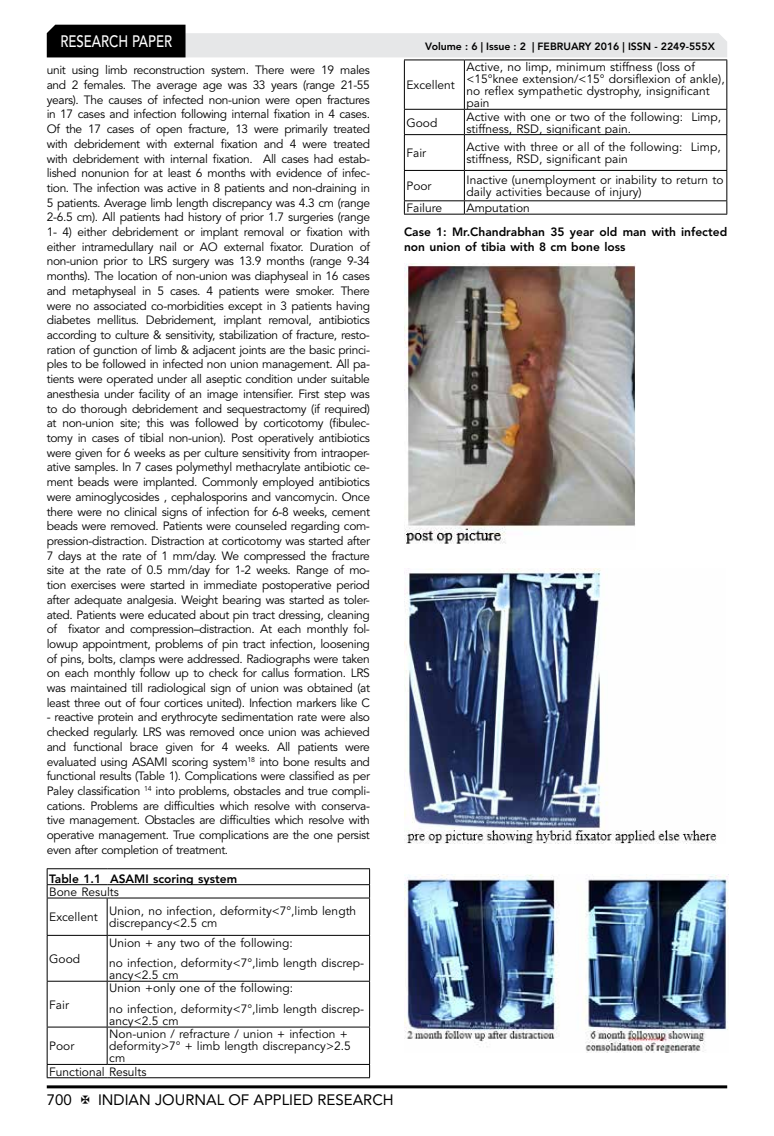
<style>
.page{position:relative;width:774px;height:1136px;background:#fff}
.page>*{position:absolute;margin:0;border:0;box-sizing:border-box;transform-origin:0 0}
.t1{font:500 16.5px "Avenir LT Std";color:#fff;scale:.8 1}
.t2{font:15px "Avenir LT Std";color:#000}
.t3{font:12px/14.7px "Avenir LT Std";color:#000}
.t4{font:800 12px/14.7px "Avenir LT Std";color:#000}
.t5{font:800 10.5px "Avenir LT Std";color:#000}
</style>
<div class="page">
<hr style="left:47px;top:1085px;width:680px;height:3px;background:#000">
<svg style="left:47px;top:25px;width:680px;height:32px"></svg>
<svg style="left:48px;top:869px;width:321px;height:196px"></svg>
<hr style="left:47px;top:884px;width:60px;height:1px;background:#000">
<hr style="left:107px;top:884px;width:263px;height:1px;background:#000">
<svg style="left:369px;top:869px;width:1px;height:28px"></svg>
<hr style="left:47px;top:897px;width:60px;height:1px;background:#000">
<hr style="left:107px;top:897px;width:263px;height:1px;background:#000">
<hr style="left:107px;top:898px;width:1px;height:36px;background:#000">
<hr style="left:369px;top:898px;width:1px;height:36px;background:#000">
<hr style="left:47px;top:934px;width:60px;height:1px;background:#000">
<hr style="left:107px;top:934px;width:263px;height:1px;background:#000">
<hr style="left:107px;top:935px;width:1px;height:45px;background:#000">
<hr style="left:369px;top:935px;width:1px;height:45px;background:#000">
<hr style="left:47px;top:980px;width:60px;height:1px;background:#000">
<hr style="left:107px;top:980px;width:263px;height:1px;background:#000">
<hr style="left:107px;top:981px;width:1px;height:45px;background:#000">
<hr style="left:369px;top:981px;width:1px;height:45px;background:#000">
<hr style="left:47px;top:1026px;width:60px;height:1px;background:#000">
<hr style="left:107px;top:1026px;width:263px;height:1px;background:#000">
<hr style="left:107px;top:1027px;width:1px;height:36px;background:#000">
<hr style="left:369px;top:1027px;width:1px;height:36px;background:#000">
<hr style="left:47px;top:1063px;width:60px;height:1px;background:#000">
<hr style="left:107px;top:1063px;width:263px;height:1px;background:#000">
<svg style="left:369px;top:1064px;width:1px;height:13px"></svg>
<hr style="left:47px;top:1077px;width:60px;height:1px;background:#000">
<hr style="left:107px;top:1077px;width:263px;height:1px;background:#000">
<hr style="left:47px;top:868px;width:60px;height:1px;background:#000">
<hr style="left:107px;top:868px;width:263px;height:1px;background:#000">
<svg style="left:47px;top:869px;width:1px;height:28px"></svg>
<hr style="left:47px;top:898px;width:1px;height:36px;background:#000">
<hr style="left:47px;top:935px;width:1px;height:45px;background:#000">
<hr style="left:47px;top:981px;width:1px;height:45px;background:#000">
<hr style="left:47px;top:1027px;width:1px;height:36px;background:#000">
<svg style="left:47px;top:1064px;width:1px;height:13px"></svg>
<svg style="left:405px;top:61px;width:321px;height:153px"></svg>
<hr style="left:404px;top:60px;width:60px;height:1px;background:#000">
<hr style="left:464px;top:60px;width:263px;height:1px;background:#000">
<hr style="left:464px;top:60px;width:1px;height:49px;background:#000">
<hr style="left:726px;top:60px;width:1px;height:49px;background:#000">
<hr style="left:404px;top:109px;width:60px;height:1px;background:#000">
<hr style="left:464px;top:109px;width:263px;height:1px;background:#000">
<svg style="left:464px;top:110px;width:1px;height:24px"></svg>
<svg style="left:726px;top:110px;width:1px;height:24px"></svg>
<hr style="left:404px;top:134px;width:60px;height:1px;background:#000">
<hr style="left:464px;top:134px;width:263px;height:1px;background:#000">
<hr style="left:464px;top:135px;width:1px;height:35px;background:#000">
<hr style="left:726px;top:135px;width:1px;height:35px;background:#000">
<hr style="left:404px;top:170px;width:60px;height:1px;background:#000">
<hr style="left:464px;top:170px;width:263px;height:1px;background:#000">
<hr style="left:404px;top:200px;width:60px;height:1px;background:#000">
<hr style="left:464px;top:200px;width:263px;height:1px;background:#000">
<svg style="left:464px;top:171px;width:1px;height:43px"></svg>
<svg style="left:726px;top:171px;width:1px;height:43px"></svg>
<hr style="left:404px;top:214px;width:60px;height:1px;background:#000">
<hr style="left:464px;top:214px;width:263px;height:1px;background:#000">
<hr style="left:404px;top:60px;width:1px;height:49px;background:#000">
<svg style="left:404px;top:110px;width:1px;height:24px"></svg>
<hr style="left:404px;top:135px;width:1px;height:35px;background:#000">
<svg style="left:404px;top:171px;width:1px;height:43px"></svg>
<img style="left:404px;top:263px;width:231px;height:281px">
<img style="left:404px;top:568px;width:313px;height:275px">
<img style="left:404px;top:874px;width:324px;height:178px">
<h1 class="t1" style="left:60px;top:32px;width:139px">RESEARCH PAPER</h1>
<p class="t3" style="left:47px;top:63px;width:325px;text-align:justify">unit using limb reconstruction system. There were 19 males and 2 females. The average age was 33 years (range 21-55 years). The causes of infected non-union were open fractures in 17 cases and infection following internal fixation in 4 cases.<br>Of the 17 cases of open fracture, 13 were primarily treated with debridement with external fixation and 4 were treated with debridement with internal fixation. All cases had estab&shy;lished nonunion for at least 6 months with evidence of infec&shy;tion. The infection was active in 8 patients and non-draining in 5 patients. Average limb length discrepancy was 4.3 cm (range 2-6.5 cm). All patients had history of prior 1.7 surgeries (range 1- 4) either debridement or implant removal or fixation with either intramedullary nail or AO external fixator. Duration of non-union prior to LRS surgery was 13.9 months (range 9-34 months). The location of non-union was diaphyseal in 16 cases and metaphyseal in 5 cases. 4 patients were smoker. There were no associated co-morbidities except in 3 patients having diabetes mellitus. Debridement, implant removal, antibiotics according to culture &amp; sensitivity, stabilization of fracture, resto&shy;ration of gunction of limb &amp; adjacent joints are the basic princi&shy;ples to be followed in infected non union management. All pa&shy;tients were operated under all aseptic condition under suitable anesthesia under facility of an image intensifier. First step was to do thorough debridement and sequestractomy (if required) at non-union site; this was followed by corticotomy (fibulec&shy;tomy in cases of tibial non-union). Post operatively antibiotics were given for 6 weeks as per culture sensitivity from intraoper&shy;ative samples. In 7 cases polymethyl methacrylate antibiotic ce&shy;ment beads were implanted. Commonly employed antibiotics were aminoglycosides , cephalosporins and vancomycin. Once there were no clinical signs of infection for 6-8 weeks, cement beads were removed. Patients were counseled regarding com&shy;pression-distraction. Distraction at corticotomy was started after 7 days at the rate of 1 mm/day. We compressed the fracture site at the rate of 0.5 mm/day for 1-2 weeks. Range of mo&shy;tion exercises were started in immediate postoperative period after adequate analgesia. Weight bearing was started as toler&shy;ated. Patients were educated about pin tract dressing, cleaning of fixator and compression–distraction. At each monthly fol&shy;lowup appointment, problems of pin tract infection, loosening of pins, bolts, clamps were addressed. Radiographs were taken on each monthly follow up to check for callus formation. LRS was maintained till radiological sign of union was obtained (at least three out of four cortices united). Infection markers like C</p>
<p class="t3" style="left:47px;top:710px;width:325px;text-align:justify">- reactive protein and erythrocyte sedimentation rate were also checked regularly. LRS was removed once union was achieved and functional brace given for 4 weeks. All patients were evaluated using ASAMI scoring system<sup>18</sup> into bone results and functional results (Table 1). Complications were classified as per Paley classification <sup>14</sup> into problems, obstacles and true compli&shy;cations. Problems are difficulties which resolve with conserva&shy;tive management. Obstacles are difficulties which resolve with operative management. True complications are the one persist even after completion of treatment.</p>
<p class="t4" style="left:49px;top:871px;width:189px">Table 1.1 ASAMI scoring system</p>
<p class="t3" style="left:49px;top:879px;width:71px;line-height:25.3px">Bone Results<br>Excellent</p>
<p class="t3" style="left:109px;top:905px;width:248px;line-height:12px">Union, no infection, deformity&lt;7°,limb length discrepancy&lt;2.5 cm</p>
<p class="t3" style="left:109px;top:932px;width:256px;line-height:20.5px">Union + any two of the following:<br>no infection, deformity&lt;7°,limb length discrep-</p>
<p class="t3" style="left:109px;top:967px;width:71px">ancy&lt;2.5 cm</p>
<p class="t3" style="left:49px;top:951px;width:32px">Good</p>
<p class="t3" style="left:109px;top:978px;width:256px;line-height:20.5px">Union +only one of the following:<br>no infection, deformity&lt;7°,limb length discrep-</p>
<p class="t3" style="left:109px;top:1013px;width:71px">ancy&lt;2.5 cm</p>
<p class="t3" style="left:49px;top:997px;width:21px">Fair</p>
<p class="t3" style="left:109px;top:1028px;width:243px;line-height:12px">Non-union / refracture / union + infection + deformity&gt;7° + limb length discrepancy&gt;2.5 cm</p>
<p class="t3" style="left:49px;top:1064px;width:99px">Functional Results</p>
<p class="t3" style="left:49px;top:1038px;width:27px">Poor</p>
<p class="t2" style="left:47px;top:1090px;width:27px">700</p>
<p class="t2" style="left:98px;top:1090px;width:297px">INDIAN JOURNAL OF APPLIED RESEARCH</p>
<p class="t5" style="left:425px;top:41px;width:291px">Volume : 6 | Issue : 2 | FEBRUARY 2016 | ISSN - 2249-555X</p>
<p class="t3" style="left:466px;top:61px;width:260px;line-height:12px">Active, no limp, minimum stiffness (loss of &lt;15°knee extension/&lt;15° dorsiflexion of ankle), no reflex sympathetic dystrophy, insignificant pain</p>
<p class="t3" style="left:406px;top:78px;width:50px">Excellent</p>
<p class="t3" style="left:406px;top:115px;width:32px">Good</p>
<p class="t3" style="left:466px;top:111px;width:256px;line-height:12px">Active with one or two of the following: Limp, stiffness, RSD, significant pain.</p>
<p class="t3" style="left:406px;top:146px;width:21px">Fair</p>
<p class="t3" style="left:466px;top:141px;width:256px;line-height:12px">Active with three or all of the following: Limp, stiffness, RSD, significant pain</p>
<p class="t3" style="left:406px;top:179px;width:27px">Poor</p>
<p class="t3" style="left:466px;top:174px;width:259px;line-height:12px">Inactive (unemployment or inability to return to daily activities because of injury)</p>
<p class="t3" style="left:406px;top:201px;width:37px">Failure</p>
<p class="t3" style="left:466px;top:201px;width:65px">Amputation</p>
<p class="t4" style="left:404px;top:224px;width:325px">Case 1: Mr.Chandrabhan 35 year old man with infected non union of tibia with 8 cm bone loss</p>
</div>
